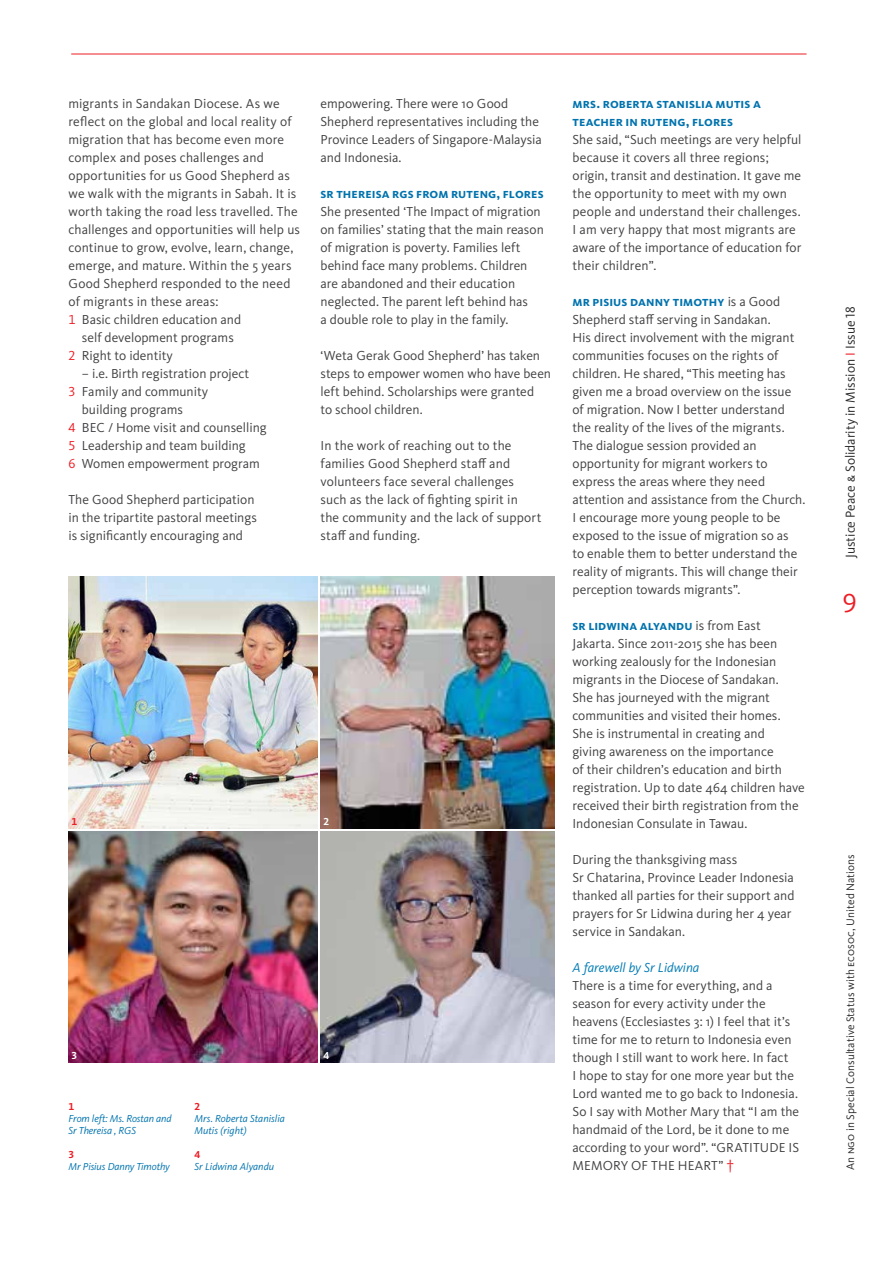
<style>
.page{position:relative;width:893px;height:1263px;background:#fff}
.page>*{position:absolute;margin:0;border:0;box-sizing:border-box;transform-origin:0 0}
.t1{font:27px "Kievit OT";color:#ed1d24}
.t2{font:13.5px/18px "Kievit OT";color:#414042}
.t3{font:700 13.5px/18px "Kievit OT";letter-spacing:.01em;color:#0073ae}
.t4{font:13.5px "Kievit OT";color:#292829}
.t5{font:italic 13.5px "Kievit OT";letter-spacing:-.005em;color:#007bb4}
.t6{font:11.25px "Kievit OT";letter-spacing:.005em;color:#292829}
.t7{font:italic 10.5px/12px "Kievit OT";letter-spacing:-.01em;color:#0073ae}
.t8{font:700 10.5px "Kievit OT";color:#ed1d24}
.t9{font:700 10.5px "Kievit OT";color:#fff}
.s1{color:#ed1d24}
.s2{font-weight:700;color:#0073ae}
.s3{font-size:14.25px;color:#ed1d24}
</style>
<div class="page">
<img style="left:68px;top:831px;width:249px;height:231px">
<hr style="left:71px;top:54px;width:735px;height:1px;background:#ed1d24">
<img style="left:68px;top:576px;width:249px;height:252px">
<img style="left:320px;top:576px;width:234px;height:252px">
<img style="left:320px;top:831px;width:234px;height:231px">
<p class="t2" style="left:68px;top:94px;width:213px">migrants in Sandakan Diocese. As we</p>
<p class="t2" style="left:68px;top:112px;width:225px">reflect on the global and local reality of</p>
<p class="t2" style="left:68px;top:130px;width:217px">migration that has become even more</p>
<p class="t2" style="left:68px;top:148px;width:197px">complex and poses challenges and</p>
<p class="t2" style="left:68px;top:166px;width:223px">opportunities for us Good Shepherd as</p>
<p class="t2" style="left:68px;top:184px;width:230px">we walk with the migrants in Sabah. It is</p>
<p class="t2" style="left:68px;top:202px;width:231px">worth taking the road less travelled. The</p>
<p class="t2" style="left:68px;top:220px;width:233px">challenges and opportunities will help us</p>
<p class="t2" style="left:68px;top:238px;width:226px">continue to grow, evolve, learn, change,</p>
<p class="t2" style="left:68px;top:256px;width:225px">emerge, and mature. Within the 5 years</p>
<p class="t2" style="left:68px;top:274px;width:223px">Good Shepherd responded to the need</p>
<p class="t2" style="left:68px;top:292px;width:151px">of migrants in these areas:</p>
<p class="t2" style="left:68px;top:310px;width:174px"><span class="s1">1</span> Basic children education and</p>
<p class="t2" style="left:82px;top:328px;width:153px">self development programs</p>
<p class="t2" style="left:68px;top:346px;width:106px"><span class="s1">2</span> Right to identity</p>
<p class="t2" style="left:82px;top:364px;width:169px">– i.e. Birth registration project</p>
<p class="t2" style="left:68px;top:382px;width:141px"><span class="s1">3</span> Family and community</p>
<p class="t2" style="left:82px;top:400px;width:103px">building programs</p>
<p class="t2" style="left:68px;top:418px;width:200px"><span class="s1">4</span> BEC / Home visit and counselling</p>
<p class="t2" style="left:68px;top:436px;width:179px"><span class="s1">5</span> Leadership and team building</p>
<p class="t2" style="left:68px;top:454px;width:193px"><span class="s1">6</span> Women empowerment program</p>
<p class="t2" style="left:68px;top:490px;width:190px">The Good Shepherd participation in the tripartite pastoral meetings is significantly encouraging and</p>
<p class="t2" style="left:320px;top:94px;width:223px">empowering. There were 10 Good<br>Shepherd representatives including the<br>Province Leaders of Singapore-Malaysia and Indonesia.</p>
<p class="t3" style="left:320px;top:184px;width:225px">sr thereisa rgs from ruteng, flores</p>
<p class="t2" style="left:320px;top:202px;width:225px">She presented ‘The Impact of migration on families’ stating that the main reason of migration is poverty. Families left behind face many problems. Children are abandoned and their education neglected. The parent left behind has<br>a double role to play in the family.</p>
<p class="t2" style="left:320px;top:346px;width:232px">‘Weta Gerak Good Shepherd’ has taken steps to empower women who have been left behind. Scholarships were granted<br>to school children.</p>
<p class="t2" style="left:320px;top:436px;width:223px">In the work of reaching out to the families Good Shepherd staff and volunteers face several challenges such as the lack of fighting spirit in<br>the community and the lack of support staff and funding.</p>
<p class="t8" style="left:71px;top:815px;width:7px">1</p>
<p class="t9" style="left:323px;top:815px;width:7px">2</p>
<p class="t9" style="left:71px;top:1049px;width:7px">3</p>
<p class="t9" style="left:323px;top:1049px;width:7px">4</p>
<p class="t8" style="left:68px;top:1100px;width:7px">1</p>
<p class="t7" style="left:68px;top:1112px;width:105px">From left: Ms. Rostan and<br>Sr Thereisa , RGS</p>
<p class="t8" style="left:68px;top:1148px;width:7px">3</p>
<p class="t7" style="left:68px;top:1160px;width:103px">Mr Pisius Danny Timothy</p>
<p class="t8" style="left:194px;top:1100px;width:7px">2</p>
<p class="t7" style="left:194px;top:1112px;width:92px">Mrs. Roberta Stanislia<br>Mutis (right)</p>
<p class="t8" style="left:194px;top:1148px;width:7px">4</p>
<p class="t7" style="left:194px;top:1160px;width:81px">Sr Lidwina Alyandu</p>
<p class="t3" style="left:572px;top:94px;width:190px">mrs. roberta stanislia mutis a teacher in ruteng, flores</p>
<p class="t2" style="left:572px;top:130px;width:230px">She said, “Such meetings are very helpful because it covers all three regions; origin, transit and destination. It gave me the opportunity to meet with my own people and understand their challenges.<br>I am very happy that most migrants are aware of the importance of education for their children”.</p>
<p class="t2" style="left:572px;top:292px;width:235px"><span class="s2">mr pisius danny timothy</span> is a Good Shepherd staff serving in Sandakan.<br>His direct involvement with the migrant communities focuses on the rights of children. He shared, “This meeting has given me a broad overview on the issue of migration. Now I better understand the reality of the lives of the migrants.<br>The dialogue session provided an opportunity for migrant workers to express the areas where they need attention and assistance from the Church.<br>I encourage more young people to be exposed to the issue of migration so as<br>to enable them to better understand the reality of migrants. This will change their perception towards migrants”.</p>
<p class="t2" style="left:572px;top:616px;width:234px"><span class="s2">sr lidwina alyandu</span> is from East Jakarta. Since 2011-2015 she has been working zealously for the Indonesian migrants in the Diocese of Sandakan.<br>She has journeyed with the migrant communities and visited their homes.<br>She is instrumental in creating and<br>giving awareness on the importance<br>of their children’s education and birth registration. Up to date 464 children have received their birth registration from the Indonesian Consulate in Tawau.</p>
<p class="t2" style="left:572px;top:850px;width:224px">During the thanksgiving mass<br>Sr Chatarina, Province Leader Indonesia thanked all parties for their support and prayers for Sr Lidwina during her 4 year service in Sandakan.</p>
<p class="t5" style="left:572px;top:959px;width:128px">A farewell by Sr Lidwina</p>
<p class="t2" style="left:572px;top:976px;width:228px">There is a time for everything, and a season for every activity under the heavens (Ecclesiastes 3: 1) I feel that it’s time for me to return to Indonesia even though I still want to work here. In fact<br>I hope to stay for one more year but the Lord wanted me to go back to Indonesia.<br>So I say with Mother Mary that “I am the handmaid of the Lord, be it done to me according to your word”. “GRATITUDE IS MEMORY OF THE HEART” <span class="s3">†</span></p>
<p class="t4" style="left:842px;top:558px;width:253px;rotate:-90deg">Justice Peace &amp; Solidarity in Mission <span class="s1">I</span> Issue 18</p>
<h1 class="t1" style="left:843px;top:587px;width:15px">9</h1>
<p class="t6" style="left:844px;top:1170px;width:318px;rotate:-90deg">An ngo in Special Consultative Status with ecosoc, United Nations</p>
</div>
